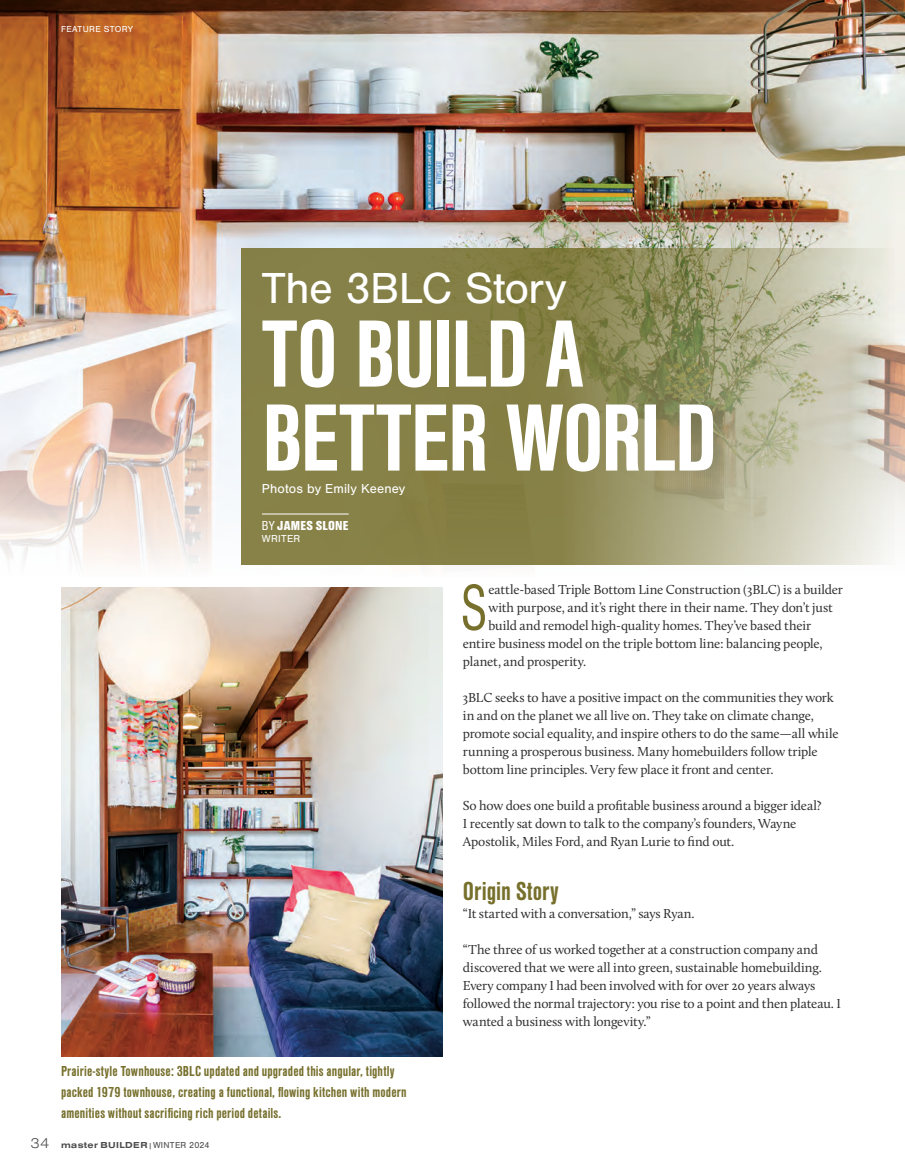
<style>
.page{position:relative;width:905px;height:1175px;background:#fff}
.page>*{position:absolute;margin:0;border:0;box-sizing:border-box;transform-origin:0 0}
.t1{font:700 99px/84px "Nimbus San Con";letter-spacing:-.02em;color:#fff}
.t2{font:67.5px "Nimbus San Con";color:#77702d;scale:.8 1}
.t3{font:45px "Nimbus San";letter-spacing:-.01em;color:#fff}
.t4{font:700 27px "Nimbus San Con";color:#77702d}
.t5{font:700 15px/21px "Nimbus San Con";letter-spacing:.01em;color:#77702d}
.t6{font:13.5px/18px "Calluna";letter-spacing:-.015em;color:#312f30}
.t7{font:13.5px "Nimbus San";letter-spacing:.01em;color:#fff}
.t8{font:900 13.5px "Nimbus San Con";letter-spacing:.015em;color:#fff}
.t9{font:10.5px "Nimbus San";letter-spacing:.03em;color:#fff}
.t10{font:9px "Nimbus San";letter-spacing:.03em;color:#4b4c4d}
.t11{font:9px "Nimbus San";letter-spacing:.04em;color:#fff}
.s1{font-weight:400}
.s2{font-family:"Nimbus San Ext";font-weight:300;font-size:15px;color:#fff}
.s3{font-family:"Nimbus San Ext";font-weight:700;color:#fff}
.s4{font-family:"Nimbus San Ext";font-weight:700}
.s5{font-size:7.5px;color:#fff}
</style>
<div class="page">
<img style="left:0;top:0;width:904px;height:589px">
<img style="left:61px;top:588px;width:381px;height:469px">
<svg style="left:242px;top:248px;width:662px;height:316px;background:#9b976a"></svg>
<hr style="left:262px;top:514px;width:87px;height:1px;background:#fff">
<p class="t11" style="left:61px;top:24px;width:74px">FEATURE STORY</p>
<h3 class="t3" style="left:262px;top:263px;width:306px">The 3BLC Story</h3>
<h1 class="t1" style="left:262px;top:313px;width:457px">TO BUILD A<br>BETTER WORLD</h1>
<p class="t7" style="left:262px;top:481px;width:145px">Photos by Emily Keeney</p>
<p class="t8" style="left:262px;top:518px;width:88px"><span class="s1">BY</span> JAMES SLONE</p>
<p class="t9" style="left:262px;top:533px;width:40px">WRITER</p>
<h2 class="t2" style="left:461px;top:571px;width:34px">S</h2>
<p class="t6" style="left:488px;top:580px;width:356px">eattle-based Triple Bottom Line Construction (3BLC) is a builder</p>
<p class="t6" style="left:488px;top:598px;width:346px">with purpose, and it’s right there in their name. They don’t just</p>
<p class="t6" style="left:488px;top:616px;width:324px">build and remodel high-quality homes. They’ve based their</p>
<p class="t6" style="left:463px;top:634px;width:361px">entire business model on the triple bottom line: balancing people,</p>
<p class="t6" style="left:463px;top:652px;width:125px">planet, and prosperity.</p>
<p class="t6" style="left:463px;top:688px;width:377px">3BLC seeks to have a positive impact on the communities they work in and on the planet we all live on. They take on climate change, promote social equality, and inspire others to do the same—all while running a prosperous business. Many homebuilders follow triple bottom line principles. Very few place it front and center.</p>
<p class="t6" style="left:463px;top:796px;width:360px">So how does one build a profitable business around a bigger ideal?<br>I recently sat down to talk to the company’s founders, Wayne<br>Apostolik, Miles Ford, and Ryan Lurie to find out.</p>
<h3 class="t4" style="left:463px;top:876px;width:97px">Origin Story</h3>
<p class="t6" style="left:463px;top:904px;width:233px">“It started with a conversation,” says Ryan.</p>
<p class="t6" style="left:463px;top:940px;width:380px">“The three of us worked together at a construction company and discovered that we were all into green, sustainable homebuilding.<br>Every company I had been involved with for over 20 years always followed the normal trajectory: you rise to a point and then plateau. I wanted a business with longevity.”</p>
<p class="t5" style="left:61px;top:1060px;width:347px">Prairie-style Townhouse: 3BLC updated and upgraded this angular, tightly packed 1979 townhouse, creating a functional, flowing kitchen with modern amenities without sacrificing rich period details.</p>
<p class="t10" style="left:31px;top:1140px;width:180px"><span class="s2">34</span> <span class="s3">master</span> <span class="s4">BUILDER</span><span class="s5">|</span>WINTER 2024</p>
</div>
